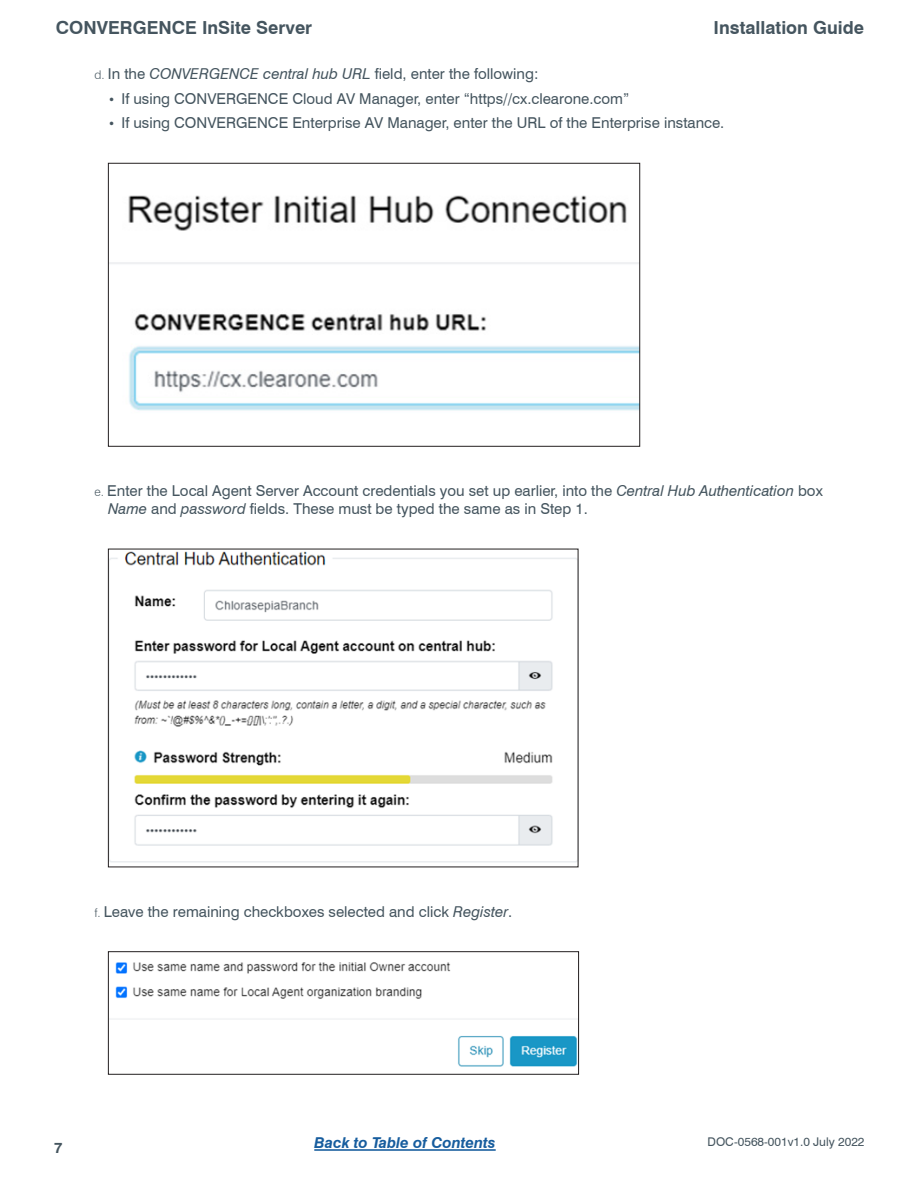
<style>
.page{position:relative;width:918px;height:1188px;background:#fff}
.page>*{position:absolute;margin:0;border:0;box-sizing:border-box;transform-origin:0 0}
.t1{font:700 18px "Swiss 721 BT";color:#45555f}
.t2{font:15px/18px "Swiss 721 BT";color:#45555f}
.t3{font:italic 700 15px "Swiss 721 BT";color:#175d9e}
.t4{font:700 15px "Swiss 721 BT";color:#45555f}
.t5{font:12px "Swiss 721 BT";color:#45555f}
.s1{font-weight:300;font-size:12px}
.s2{font-style:italic}
</style>
<div class="page">
<hr style="left:314px;top:1149px;width:182px;height:2px;background:#175d9e">
<img style="left:110px;top:195px;width:528px;height:216px">
<div style="left:108px;top:163px;width:532px;height:284px;border:1px solid #231f20"></div>
<img style="left:110px;top:551px;width:466px;height:312px">
<img style="left:110px;top:962px;width:467px;height:105px">
<div style="left:108px;top:951px;width:471px;height:124px;border:1px solid #231f20"></div>
<p class="t1" style="left:56px;top:17px;width:258px">CONVERGENCE InSite Server</p>
<p class="t1" style="left:714px;top:17px;width:152px">Installation Guide</p>
<p class="t2" style="left:94px;top:64px;width:445px"><span class="s1">d.</span> In the <span class="s2">CONVERGENCE central hub URL</span> field, enter the following:</p>
<p class="t2" style="left:108px;top:89px;width:523px"><span class="s1">•</span> If using CONVERGENCE Cloud AV Manager, enter “https//cx.clearone.com”</p>
<p class="t2" style="left:108px;top:114px;width:618px"><span class="s1">•</span> If using CONVERGENCE Enterprise AV Manager, enter the URL of the Enterprise instance.</p>
<p class="t2" style="left:108px;top:482px;width:716px;text-indent:-14px"><span class="s1">e.</span> Enter the Local Agent Server Account credentials you set up earlier, into the <span class="s2">Central Hub Authentication</span> box<br><span class="s2">Name</span> and <span class="s2">password</span> fields. These must be typed the same as in Step 1.</p>
<p class="t2" style="left:94px;top:902px;width:419px"><span class="s1">f.</span> Leave the remaining checkboxes selected and click <span class="s2">Register</span>.</p>
<p class="t4" style="left:54px;top:1139px;width:10px">7</p>
<p class="t5" style="left:708px;top:1135px;width:159px">DOC-0568-001v1.0 July 2022</p>
<p class="t3" style="left:314px;top:1134px;width:183px">Back to Table of Contents</p>
</div>
